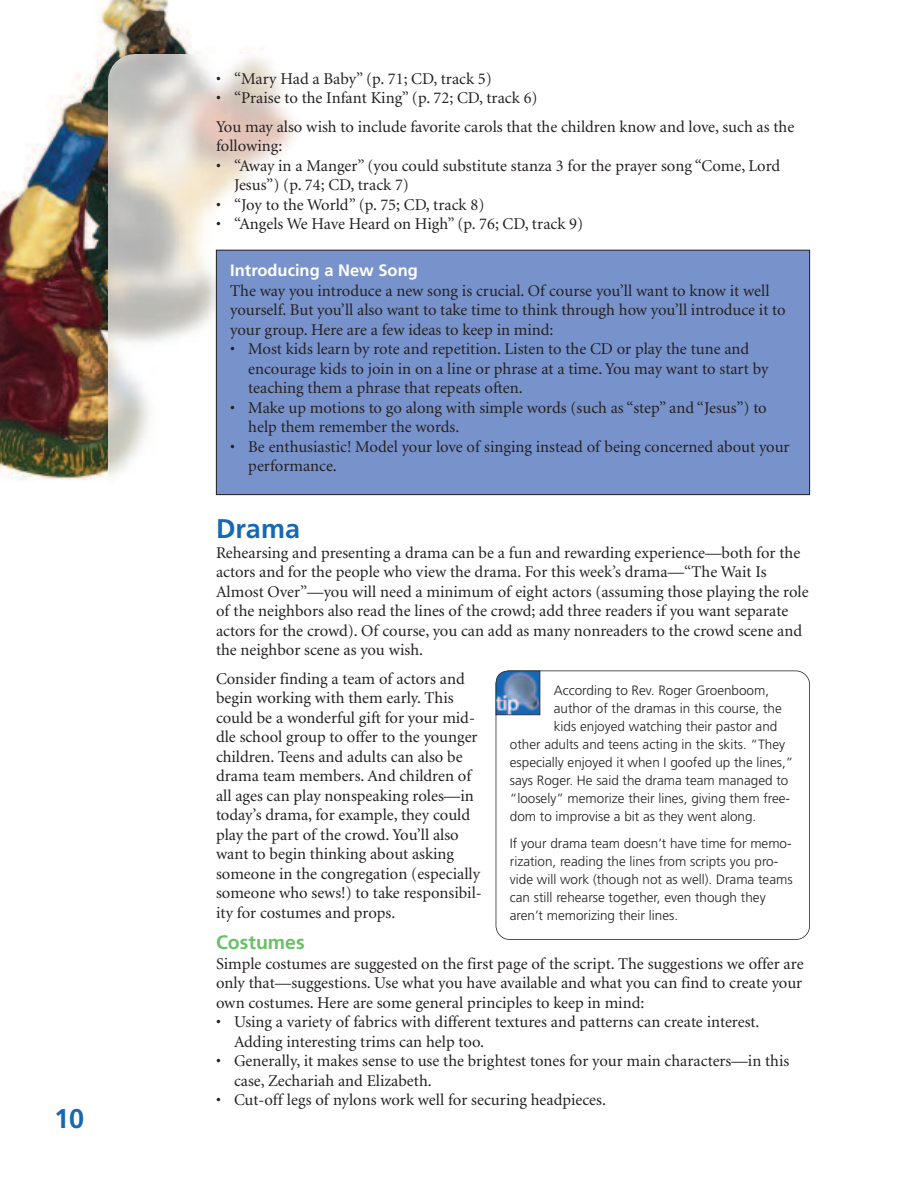
<style>
.page{position:relative;width:918px;height:1188px;background:#fff}
.page>*{position:absolute;margin:0;border:0;box-sizing:border-box;transform-origin:0 0}
.t1{font:700 27px "Frutiger";color:#1768b4}
.t2{font:700 19.5px "Frutiger";color:#6bc067}
.t3{font:16.5px/19.5px "Minion";color:#231f20}
.t4{font:700 16.5px "Frutiger";color:#fff}
.t5{font:300 13.5px/18px "Frutiger";color:#231f20}
</style>
<div class="page">
<img style="left:0;top:0;width:263px;height:480px">
<img style="left:108px;top:54px;width:418px;height:442px">
<div style="left:216px;top:250px;width:594px;height:245px;background:#7893cb"></div>
<div style="left:216px;top:250px;width:594px;height:245px;border:1px solid #231f20"></div>
<div style="left:496px;top:670px;width:314px;height:270px;border:2px solid #231f20;border-radius:14px"></div>
<svg style="left:496px;top:670px;width:44px;height:45px;background:#5982b0"></svg>
<h1 class="t1" style="left:54px;top:1108px;width:32px">10</h1>
<p class="t3" style="left:216px;top:70px;width:277px">• “Mary Had a Baby” (p. 71; CD, track 5)</p>
<p class="t3" style="left:216px;top:85px;width:580px;line-height:28.5px">• “Praise to the Infant King” (p. 72; CD, track 6)<br>You may also wish to include favorite carols that the children know and love, such as the</p>
<p class="t3" style="left:216px;top:138px;width:68px">following:</p>
<p class="t3" style="left:234px;top:157px;width:548px;text-indent:-18px">• “Away in a Manger” (you could substitute stanza 3 for the prayer song “Come, Lord<br>Jesus”) (p. 74; CD, track 7)</p>
<p class="t3" style="left:216px;top:196px;width:270px">• “Joy to the World” (p. 75; CD, track 8)</p>
<p class="t3" style="left:216px;top:216px;width:369px">• “Angels We Have Heard on High” (p. 76; CD, track 9)</p>
<p class="t4" style="left:230px;top:264px;width:189px">Introducing a New Song</p>
<p class="t3" style="left:230px;top:282px;width:557px">The way you introduce a new song is crucial. Of course you’ll want to know it well yourself. But you’ll also want to take time to think through how you’ll introduce it to your group. Here are a few ideas to keep in mind:</p>
<p class="t3" style="left:248px;top:341px;width:522px;text-indent:-18px">• Most kids learn by rote and repetition. Listen to the CD or play the tune and encourage kids to join in on a line or phrase at a time. You may want to start by teaching them a phrase that repeats often.</p>
<p class="t3" style="left:248px;top:399px;width:520px;text-indent:-18px">• Make up motions to go along with simple words (such as “step” and “Jesus”) to help them remember the words.</p>
<p class="t3" style="left:248px;top:438px;width:543px;text-indent:-18px">• Be enthusiastic! Model your love of singing instead of being concerned about your performance.</p>
<h1 class="t1" style="left:216px;top:518px;width:86px">Drama</h1>
<p class="t3" style="left:216px;top:544px;width:594px">Rehearsing and presenting a drama can be a fun and rewarding experience—both for the actors and for the people who view the drama. For this week’s drama—“The Wait Is Almost Over”—you will need a minimum of eight actors (assuming those playing the role of the neighbors also read the lines of the crowd; add three readers if you want separate actors for the crowd). Of course, you can add as many nonreaders to the crowd scene and the neighbor scene as you wish.</p>
<p class="t3" style="left:216px;top:670px;width:267px">Consider finding a team of actors and begin working with them early. This could be a wonderful gift for your mid&shy;dle school group to offer to the younger children. Teens and adults can also be drama team members. And children of all ages can play nonspeaking roles—in today’s drama, for example, they could play the part of the crowd. You’ll also want to begin thinking about asking someone in the congregation (especially someone who sews!) to take responsibil&shy;ity for costumes and props.</p>
<p class="t2" style="left:216px;top:935px;width:90px">Costumes</p>
<p class="t3" style="left:216px;top:955px;width:589px;text-align:justify">Simple costumes are suggested on the first page of the script. The suggestions we offer are only that—suggestions. Use what you have available and what you can find to create your own costumes. Here are some general principles to keep in mind:</p>
<p class="t3" style="left:234px;top:1014px;width:527px;text-indent:-18px">• Using a variety of fabrics with different textures and patterns can create interest.<br>Adding interesting trims can help too.</p>
<p class="t3" style="left:234px;top:1053px;width:557px;text-indent:-18px">• Generally, it makes sense to use the brightest tones for your main characters—in this case, Zechariah and Elizabeth.</p>
<p class="t3" style="left:216px;top:1092px;width:392px">• Cut-off legs of nylons work well for securing headpieces.</p>
<p class="t5" style="left:554px;top:682px;width:217px">According to Rev. Roger Groenboom,</p>
<p class="t5" style="left:554px;top:700px;width:230px">author of the dramas in this course, the</p>
<p class="t5" style="left:554px;top:718px;width:225px">kids enjoyed watching their pastor and</p>
<p class="t5" style="left:510px;top:736px;width:277px">other adults and teens acting in the skits. “They</p>
<p class="t5" style="left:510px;top:754px;width:285px">especially enjoyed it when I goofed up the lines,”</p>
<p class="t5" style="left:510px;top:772px;width:280px">says Roger. He said the drama team managed to</p>
<p class="t5" style="left:510px;top:790px;width:282px">“loosely” memorize their lines, giving them free-</p>
<p class="t5" style="left:510px;top:808px;width:248px">dom to improvise a bit as they went along.</p>
<p class="t5" style="left:510px;top:835px;width:284px">If your drama team doesn’t have time for memo&shy;rization, reading the lines from scripts you pro&shy;vide will work (though not as well). Drama teams can still rehearse together, even though they aren’t memorizing their lines.</p>
</div>
